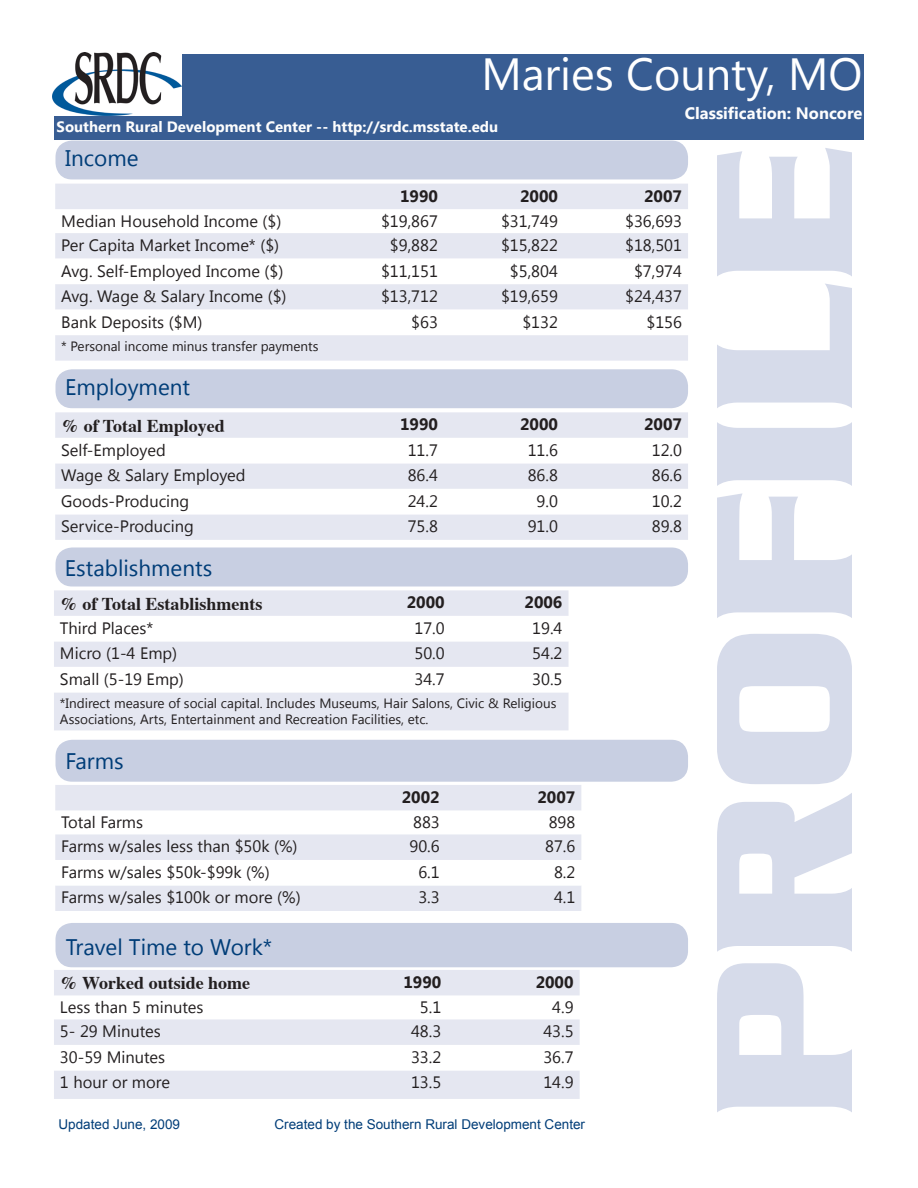
<style>
.page{position:relative;width:918px;height:1188px;background:#fff}
.page>*{position:absolute;margin:0;border:0;box-sizing:border-box;transform-origin:0 0}
.t1{font:700 202.5px "Serpentine D";color:#d6dbea}
.t2{font:45px "Segoe UI";color:#fff}
.t3{font:22.5px "Segoe UI";color:#003d78}
.t4{font:700 18px "Times";color:#231f20}
.t5{font:16.5px "Segoe UI";color:#231f20}
.t6{font:700 16.5px "Segoe UI";color:#231f20}
.t7{font:700 16.5px "Segoe UI";color:#fdfdfd}
.t8{font:700 15px "Segoe UI";color:#fdfdfd}
.t9{font:13.5px/16.2px "Segoe UI";color:#231f20}
.t10{font:13.5px "Arial";color:#003d78}
</style>
<div class="page">
<svg style="left:55px;top:184px;width:633px;height:177px;fill:#e5e7f1"></svg>
<svg style="left:55px;top:259px;width:633px;height:76px"></svg>
<svg style="left:54px;top:970px;width:526px;height:129px;fill:#e5e7f1"></svg>
<svg style="left:54px;top:1045px;width:526px;height:25px"></svg>
<svg style="left:55px;top:785px;width:526px;height:126px;fill:#e5e7f1"></svg>
<svg style="left:55px;top:860px;width:526px;height:25px"></svg>
<div style="left:54px;top:590px;width:514px;height:140px;background:#e5e7f1"></div>
<svg style="left:54px;top:616px;width:514px;height:76px"></svg>
<div style="left:55px;top:141px;width:633px;height:38px;background:#c8cfe2;border-radius:17px"></div>
<div style="left:55px;top:548px;width:633px;height:38px;background:#c8cfe2;border-radius:17px"></div>
<div style="left:55px;top:740px;width:633px;height:42px;background:#c8cfe2;border-radius:17px"></div>
<div style="left:55px;top:923px;width:633px;height:44px;background:#c8cfe2;border-radius:17px"></div>
<div style="left:54px;top:54px;width:810px;height:85px;background:#385d93"></div>
<img style="left:52px;top:52px;width:130px;height:64px">
<div style="left:55px;top:412px;width:633px;height:128px;background:#e5e7f1"></div>
<svg style="left:55px;top:438px;width:633px;height:76px"></svg>
<div style="left:55px;top:369px;width:633px;height:39px;background:#c8cfe2;border-radius:17px"></div>
<p class="t2" style="left:481px;top:43px;width:383px">Maries County, MO</p>
<p class="t8" style="left:57px;top:116px;width:443px">Southern Rural Development Center -- http://srdc.msstate.edu</p>
<p class="t7" style="left:685px;top:102px;width:179px">Classification: Noncore</p>
<p class="t3" style="left:65px;top:143px;width:75px">Income</p>
<p class="t6" style="left:400px;top:184px;width:39px">1990</p>
<p class="t6" style="left:520px;top:184px;width:39px">2000</p>
<p class="t6" style="left:644px;top:184px;width:39px">2007</p>
<p class="t5" style="left:61px;top:210px;width:222px">Median Household Income ($)</p>
<p class="t5" style="left:381px;top:210px;width:58px">$19,867</p>
<p class="t5" style="left:501px;top:210px;width:58px">$31,749</p>
<p class="t5" style="left:625px;top:210px;width:58px">$36,693</p>
<p class="t5" style="left:61px;top:234px;width:220px">Per Capita Market Income* ($)</p>
<p class="t5" style="left:390px;top:234px;width:50px">$9,882</p>
<p class="t5" style="left:501px;top:234px;width:58px">$15,822</p>
<p class="t5" style="left:625px;top:234px;width:58px">$18,501</p>
<p class="t5" style="left:61px;top:259px;width:224px">Avg. Self-Employed Income ($)</p>
<p class="t5" style="left:381px;top:259px;width:58px">$11,151</p>
<p class="t5" style="left:510px;top:259px;width:50px">$5,804</p>
<p class="t5" style="left:634px;top:259px;width:50px">$7,974</p>
<p class="t5" style="left:61px;top:285px;width:227px">Avg. Wage &amp; Salary Income ($)</p>
<p class="t5" style="left:381px;top:285px;width:58px">$13,712</p>
<p class="t5" style="left:501px;top:285px;width:58px">$19,659</p>
<p class="t5" style="left:625px;top:285px;width:58px">$24,437</p>
<p class="t5" style="left:61px;top:310px;width:143px">Bank Deposits ($M)</p>
<p class="t5" style="left:411px;top:310px;width:28px">$63</p>
<p class="t5" style="left:522px;top:310px;width:37px">$132</p>
<p class="t5" style="left:646px;top:310px;width:37px">$156</p>
<p class="t9" style="left:61px;top:337px;width:259px">* Personal income minus transfer payments</p>
<p class="t3" style="left:65px;top:372px;width:127px">Employment</p>
<p class="t4" style="left:61px;top:409px;width:165px">% of Total Employed</p>
<p class="t6" style="left:400px;top:413px;width:39px">1990</p>
<p class="t6" style="left:520px;top:413px;width:39px">2000</p>
<p class="t6" style="left:644px;top:413px;width:39px">2007</p>
<p class="t5" style="left:61px;top:439px;width:106px">Self-Employed</p>
<p class="t5" style="left:408px;top:439px;width:32px">11.7</p>
<p class="t5" style="left:528px;top:439px;width:32px">11.6</p>
<p class="t5" style="left:652px;top:439px;width:32px">12.0</p>
<p class="t5" style="left:61px;top:464px;width:186px">Wage &amp; Salary Employed</p>
<p class="t5" style="left:408px;top:464px;width:32px">86.4</p>
<p class="t5" style="left:528px;top:464px;width:32px">86.8</p>
<p class="t5" style="left:652px;top:464px;width:32px">86.6</p>
<p class="t5" style="left:61px;top:490px;width:130px">Goods-Producing</p>
<p class="t5" style="left:408px;top:490px;width:32px">24.2</p>
<p class="t5" style="left:537px;top:490px;width:23px">9.0</p>
<p class="t5" style="left:652px;top:490px;width:32px">10.2</p>
<p class="t5" style="left:61px;top:515px;width:134px">Service-Producing</p>
<p class="t5" style="left:408px;top:515px;width:32px">75.8</p>
<p class="t5" style="left:528px;top:515px;width:32px">91.0</p>
<p class="t5" style="left:652px;top:515px;width:32px">89.8</p>
<p class="t3" style="left:65px;top:552px;width:149px">Establishments</p>
<p class="t4" style="left:60px;top:587px;width:204px">% of Total Establishments</p>
<p class="t6" style="left:407px;top:591px;width:39px">2000</p>
<p class="t6" style="left:525px;top:591px;width:39px">2006</p>
<p class="t5" style="left:60px;top:617px;width:95px">Third Places*</p>
<p class="t5" style="left:414px;top:617px;width:32px">17.0</p>
<p class="t5" style="left:532px;top:617px;width:32px">19.4</p>
<p class="t5" style="left:60px;top:642px;width:119px">Micro (1-4 Emp)</p>
<p class="t5" style="left:414px;top:642px;width:32px">50.0</p>
<p class="t5" style="left:532px;top:642px;width:32px">54.2</p>
<p class="t5" style="left:60px;top:668px;width:125px">Small (5-19 Emp)</p>
<p class="t5" style="left:414px;top:668px;width:32px">34.7</p>
<p class="t5" style="left:532px;top:668px;width:32px">30.5</p>
<p class="t9" style="left:60px;top:695px;width:498px">*Indirect measure of social capital. Includes Museums, Hair Salons, Civic &amp; Religious<br>Associations, Arts, Entertainment and Recreation Facilities, etc.</p>
<p class="t3" style="left:65px;top:746px;width:60px">Farms</p>
<p class="t6" style="left:402px;top:785px;width:39px">2002</p>
<p class="t6" style="left:537px;top:785px;width:39px">2007</p>
<p class="t5" style="left:61px;top:811px;width:83px">Total Farms</p>
<p class="t5" style="left:413px;top:811px;width:28px">883</p>
<p class="t5" style="left:549px;top:811px;width:28px">898</p>
<p class="t5" style="left:61px;top:835px;width:238px">Farms w/sales less than $50k (%)</p>
<p class="t5" style="left:410px;top:835px;width:32px">90.6</p>
<p class="t5" style="left:545px;top:835px;width:32px">87.6</p>
<p class="t5" style="left:61px;top:861px;width:210px">Farms w/sales $50k-$99k (%)</p>
<p class="t5" style="left:418px;top:861px;width:23px">6.1</p>
<p class="t5" style="left:554px;top:861px;width:23px">8.2</p>
<p class="t5" style="left:61px;top:886px;width:241px">Farms w/sales $100k or more (%)</p>
<p class="t5" style="left:418px;top:886px;width:23px">3.3</p>
<p class="t5" style="left:554px;top:886px;width:23px">4.1</p>
<p class="t3" style="left:66px;top:931px;width:208px">Travel Time to Work*</p>
<p class="t4" style="left:60px;top:966px;width:192px">% Worked outside home</p>
<p class="t6" style="left:403px;top:970px;width:39px">1990</p>
<p class="t6" style="left:536px;top:970px;width:39px">2000</p>
<p class="t5" style="left:60px;top:996px;width:145px">Less than 5 minutes</p>
<p class="t5" style="left:420px;top:996px;width:23px">5.1</p>
<p class="t5" style="left:552px;top:996px;width:23px">4.9</p>
<p class="t5" style="left:60px;top:1020px;width:102px">5- 29 Minutes</p>
<p class="t5" style="left:411px;top:1020px;width:32px">48.3</p>
<p class="t5" style="left:543px;top:1020px;width:32px">43.5</p>
<p class="t5" style="left:60px;top:1046px;width:107px">30-59 Minutes</p>
<p class="t5" style="left:411px;top:1046px;width:32px">33.2</p>
<p class="t5" style="left:543px;top:1046px;width:32px">36.7</p>
<p class="t5" style="left:60px;top:1071px;width:111px">1 hour or more</p>
<p class="t5" style="left:411px;top:1071px;width:32px">13.5</p>
<p class="t5" style="left:543px;top:1071px;width:32px">14.9</p>
<p class="t10" style="left:58px;top:1116px;width:123px">Updated June, 2009</p>
<p class="t10" style="left:274px;top:1116px;width:312px">Created by the Southern Rural Development Center</p>
<p class="t1" style="left:670px;top:1119px;width:975px;rotate:-90deg">PROFILE</p>
</div>
